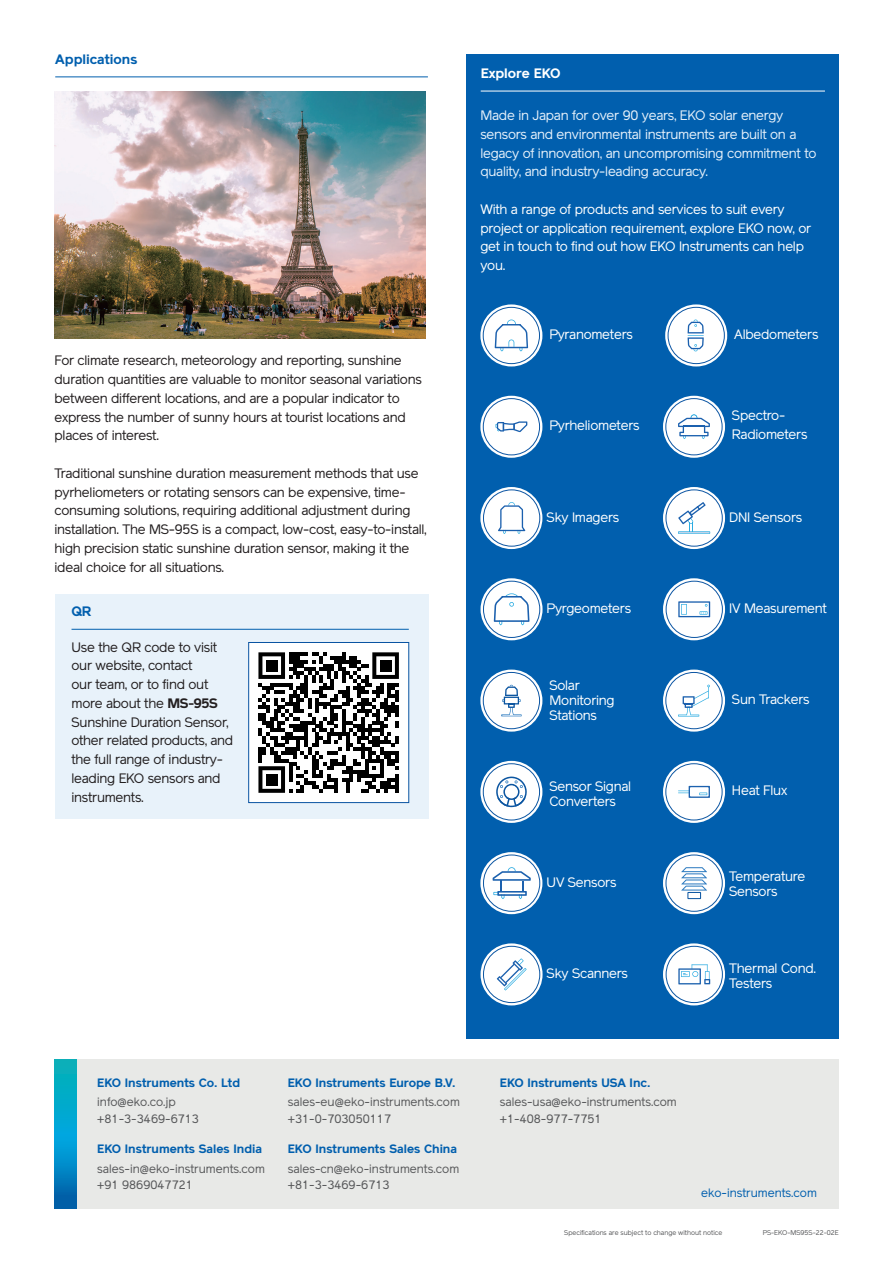
<style>
.page{position:relative;width:893px;height:1263px;background:#fff}
.page>*{position:absolute;margin:0;border:0;box-sizing:border-box;transform-origin:0 0}
._04_running_text{font:13.5px/18.8px "Reader";letter-spacing:-.015em;color:#231f20}
._04_running_text-2{font:13.5px/15px "Reader";letter-spacing:-.015em;color:#fff}
._04_running_text-3{font:13.5px/18.8px "Reader";letter-spacing:-.015em;color:#e5f0fa}
.Text_10{font:700 13.5px "Reader";color:#015fae}
.Text_10-2{font:700 13.5px "Reader";color:#fff}
.t1{font:12px "Reader";color:#57585a}
.t2{font:700 12px "Reader";color:#015fae}
.t3{font:12px "Reader";color:#015fae}
.t4{font:6.75px "Reader";color:#57585a}
.s1{font-weight:700}
</style>
<div class="page">
<div style="left:54px;top:1059px;width:785px;height:150px;background:#e8e9e7"></div>
<svg style="left:54px;top:1059px;width:22px;height:150px;background:#0196c5"></svg>
<div style="left:55px;top:593px;width:373px;height:225px;background:#e8f2fa"></div>
<hr style="left:72px;top:629px;width:337px;height:1px;background:#015fae">
<div style="left:248px;top:642px;width:161px;height:161px;background:#fff;border:1px solid #0a54a2"></div>
<hr style="left:55px;top:76px;width:373px;height:1px;background:#015fae">
<div style="left:466px;top:54px;width:373px;height:984px;background:#015fae"></div>
<hr style="left:481px;top:91px;width:344px;height:1px;background:#fff">
<div style="left:665px;top:304px;width:62px;height:62px;background:#fff;border-radius:50%"></div>
<svg style="left:687px;top:319px;width:17px;height:32px"></svg>
<div style="left:668px;top:307px;width:57px;height:57px;border:1px solid #0c55a3;border-radius:50%"></div>
<svg style="left:480px;top:487px;width:62px;height:62px;background:#ecf2f8"></svg>
<div style="left:483px;top:489px;width:57px;height:58px;border:1px solid #0c55a3;border-radius:50%"></div>
<svg style="left:498px;top:502px;width:27px;height:32px"></svg>
<div style="left:480px;top:396px;width:62px;height:62px;background:#fff;border-radius:50%"></div>
<div style="left:483px;top:398px;width:57px;height:57px;border:1px solid #0c55a3;border-radius:50%"></div>
<svg style="left:495px;top:421px;width:32px;height:11px"></svg>
<svg style="left:663px;top:578px;width:62px;height:62px;background:#eef3f9"></svg>
<div style="left:666px;top:581px;width:57px;height:57px;border:1px solid #0c55a3;border-radius:50%"></div>
<svg style="left:678px;top:601px;width:32px;height:16px"></svg>
<div style="left:663px;top:396px;width:62px;height:62px;background:#fff;border-radius:50%"></div>
<div style="left:665px;top:398px;width:58px;height:57px;border:1px solid #0c55a3;border-radius:50%"></div>
<svg style="left:678px;top:414px;width:32px;height:25px"></svg>
<svg style="left:663px;top:487px;width:62px;height:62px;background:#ecf2f8"></svg>
<div style="left:665px;top:489px;width:58px;height:58px;border:1px solid #0c55a3;border-radius:50%"></div>
<svg style="left:678px;top:502px;width:32px;height:32px"></svg>
<svg style="left:663px;top:669px;width:62px;height:63px;background:#e7eff6"></svg>
<div style="left:665px;top:672px;width:58px;height:57px;border:1px solid #0c55a3;border-radius:50%"></div>
<svg style="left:678px;top:685px;width:32px;height:31px"></svg>
<svg style="left:480px;top:578px;width:63px;height:62px;background:#e6eef6"></svg>
<div style="left:483px;top:581px;width:57px;height:57px;border:1px solid #0c55a3;border-radius:50%"></div>
<svg style="left:494px;top:593px;width:35px;height:32px"></svg>
<svg style="left:480px;top:852px;width:62px;height:62px;background:#e8eff6"></svg>
<svg style="left:493px;top:867px;width:38px;height:32px"></svg>
<div style="left:483px;top:854px;width:57px;height:58px;border:1px solid #0c56a2;border-radius:50%"></div>
<svg style="left:663px;top:943px;width:62px;height:62px;background:#edf2f8"></svg>
<svg style="left:678px;top:964px;width:32px;height:20px"></svg>
<div style="left:666px;top:946px;width:57px;height:57px;border:1px solid #0c56a2;border-radius:50%"></div>
<div style="left:663px;top:761px;width:62px;height:62px;background:#fff;border-radius:50%"></div>
<svg style="left:678px;top:786px;width:32px;height:12px"></svg>
<div style="left:665px;top:763px;width:58px;height:57px;border:1px solid #0c56a2;border-radius:50%"></div>
<svg style="left:480px;top:304px;width:62px;height:62px;background:#e9f0f7"></svg>
<svg style="left:495px;top:320px;width:33px;height:31px"></svg>
<div style="left:483px;top:307px;width:57px;height:57px;border:1px solid #0c56a2;border-radius:50%"></div>
<svg style="left:480px;top:943px;width:63px;height:62px;background:#e8eff6"></svg>
<svg style="left:497px;top:958px;width:30px;height:32px"></svg>
<div style="left:483px;top:946px;width:57px;height:57px;border:1px solid #0c56a2;border-radius:50%"></div>
<svg style="left:480px;top:669px;width:62px;height:63px;background:#eaf1f7"></svg>
<div style="left:483px;top:672px;width:57px;height:57px;border:1px solid #0c55a3;border-radius:50%"></div>
<svg style="left:501px;top:685px;width:21px;height:31px"></svg>
<svg style="left:480px;top:761px;width:62px;height:62px;background:#ebf1f7"></svg>
<svg style="left:496px;top:776px;width:31px;height:32px"></svg>
<div style="left:483px;top:763px;width:57px;height:57px;border:1px solid #0c56a2;border-radius:50%"></div>
<svg style="left:663px;top:852px;width:62px;height:62px;background:#eef3f8"></svg>
<svg style="left:681px;top:867px;width:26px;height:32px"></svg>
<div style="left:665px;top:854px;width:58px;height:58px;border:1px solid #0c56a2;border-radius:50%"></div>
<svg style="left:258px;top:652px;width:141px;height:141px"></svg>
<div style="left:266px;top:660px;width:11px;height:11px;background:#000"></div>
<div style="left:380px;top:660px;width:11px;height:11px;background:#000"></div>
<div style="left:266px;top:774px;width:11px;height:11px;background:#000"></div>
<img style="left:54px;top:91px;width:372px;height:248px">
<p class="Text_10" style="left:55px;top:51px;width:84px">Applications</p>
<p class="_04_running_text" style="left:55px;top:351px;width:369px">For climate research, meteorology and reporting, sunshine duration quantities are valuable to monitor seasonal variations between different locations, and are a popular indicator to express the number of sunny hours at tourist locations and places of interest.</p>
<p class="_04_running_text" style="left:55px;top:464px;width:374px">Traditional sunshine duration measurement methods that use pyrheliometers or rotating sensors can be expensive, time&shy;consuming solutions, requiring additional adjustment during installation. The MS-95S is a compact, low-cost, easy-to-install, high precision static sunshine duration sensor, making it the ideal choice for all situations.</p>
<p class="Text_10" style="left:72px;top:603px;width:22px">QR</p>
<p class="_04_running_text" style="left:72px;top:637px;width:163px">Use the QR code to visit our website, contact<br>our team, or to find out more about the <span class="s1">MS-95S<br></span>Sunshine Duration Sensor, other related products, and the full range of industry&shy;leading EKO sensors and instruments.</p>
<p class="Text_10-2" style="left:481px;top:65px;width:82px">Explore EKO</p>
<p class="_04_running_text-3" style="left:480px;top:106px;width:338px">Made in Japan for over 90 years, EKO solar energy sensors and environmental instruments are built on a legacy of innovation, an uncompromising commitment to quality, and industry-leading accuracy.</p>
<p class="_04_running_text-2" style="left:480px;top:200px;width:332px;line-height:18.8px">With a range of products and services to suit every project or application requirement, explore EKO now, or get in touch to find out how EKO Instruments can help you.</p>
<p class="_04_running_text-2" style="left:549px;top:327px;width:85px">Pyranometers</p>
<p class="_04_running_text-2" style="left:734px;top:327px;width:86px">Albedometers</p>
<p class="_04_running_text-2" style="left:549px;top:418px;width:92px">Pyrheliometers</p>
<p class="_04_running_text-2" style="left:732px;top:408px;width:55px">Spectro-</p>
<p class="_04_running_text-2" style="left:732px;top:427px;width:77px">Radiometers</p>
<p class="_04_running_text-2" style="left:547px;top:509px;width:74px">Sky Imagers</p>
<p class="_04_running_text-2" style="left:729px;top:509px;width:75px">DNI Sensors</p>
<p class="_04_running_text-2" style="left:547px;top:601px;width:86px">Pyrgeometers</p>
<p class="_04_running_text-2" style="left:729px;top:601px;width:99px">IV Measurement</p>
<p class="_04_running_text-2" style="left:549px;top:677px;width:67px">Solar<br>Monitoring<br>Stations</p>
<p class="_04_running_text-2" style="left:732px;top:692px;width:79px">Sun Trackers</p>
<p class="_04_running_text-2" style="left:549px;top:779px;width:83px">Sensor Signal<br>Converters</p>
<p class="_04_running_text-2" style="left:732px;top:783px;width:57px">Heat Flux</p>
<p class="_04_running_text-2" style="left:547px;top:874px;width:71px">UV Sensors</p>
<p class="_04_running_text-2" style="left:729px;top:868px;width:78px">Temperature<br>Sensors</p>
<p class="_04_running_text-2" style="left:547px;top:966px;width:83px">Sky Scanners</p>
<p class="_04_running_text-2" style="left:729px;top:961px;width:88px">Thermal Cond.<br>Testers</p>
<p class="t2" style="left:97px;top:1076px;width:145px">EKO Instruments Co. Ltd</p>
<p class="t1" style="left:97px;top:1095px;width:80px">info@eko.co.jp</p>
<p class="t1" style="left:97px;top:1111px;width:103px">+81-3-3469-6713</p>
<p class="t2" style="left:97px;top:1142px;width:167px">EKO Instruments Sales India</p>
<p class="t1" style="left:97px;top:1161px;width:169px">sales-in@eko-instruments.com</p>
<p class="t1" style="left:97px;top:1178px;width:97px">+91 9869047721</p>
<p class="t2" style="left:288px;top:1076px;width:169px">EKO Instruments Europe B.V.</p>
<p class="t1" style="left:288px;top:1095px;width:174px">sales-eu@eko-instruments.com</p>
<p class="t1" style="left:288px;top:1111px;width:105px">+31-0-703050117</p>
<p class="t2" style="left:288px;top:1142px;width:171px">EKO Instruments Sales China</p>
<p class="t1" style="left:288px;top:1161px;width:173px">sales-cn@eko-instruments.com</p>
<p class="t1" style="left:288px;top:1178px;width:103px">+81-3-3469-6713</p>
<p class="t2" style="left:500px;top:1076px;width:152px">EKO Instruments USA Inc.</p>
<p class="t1" style="left:500px;top:1095px;width:178px">sales-usa@eko-instruments.com</p>
<p class="t1" style="left:500px;top:1111px;width:103px">+1-408-977-7751</p>
<p class="t3" style="left:701px;top:1186px;width:117px">eko-instruments.com</p>
<p class="t4" style="left:564px;top:1228px;width:160px">Specifications are subject to change without notice</p>
<p class="t4" style="left:763px;top:1228px;width:78px">PS-EKO-MS95S-22-02E</p>
</div>
